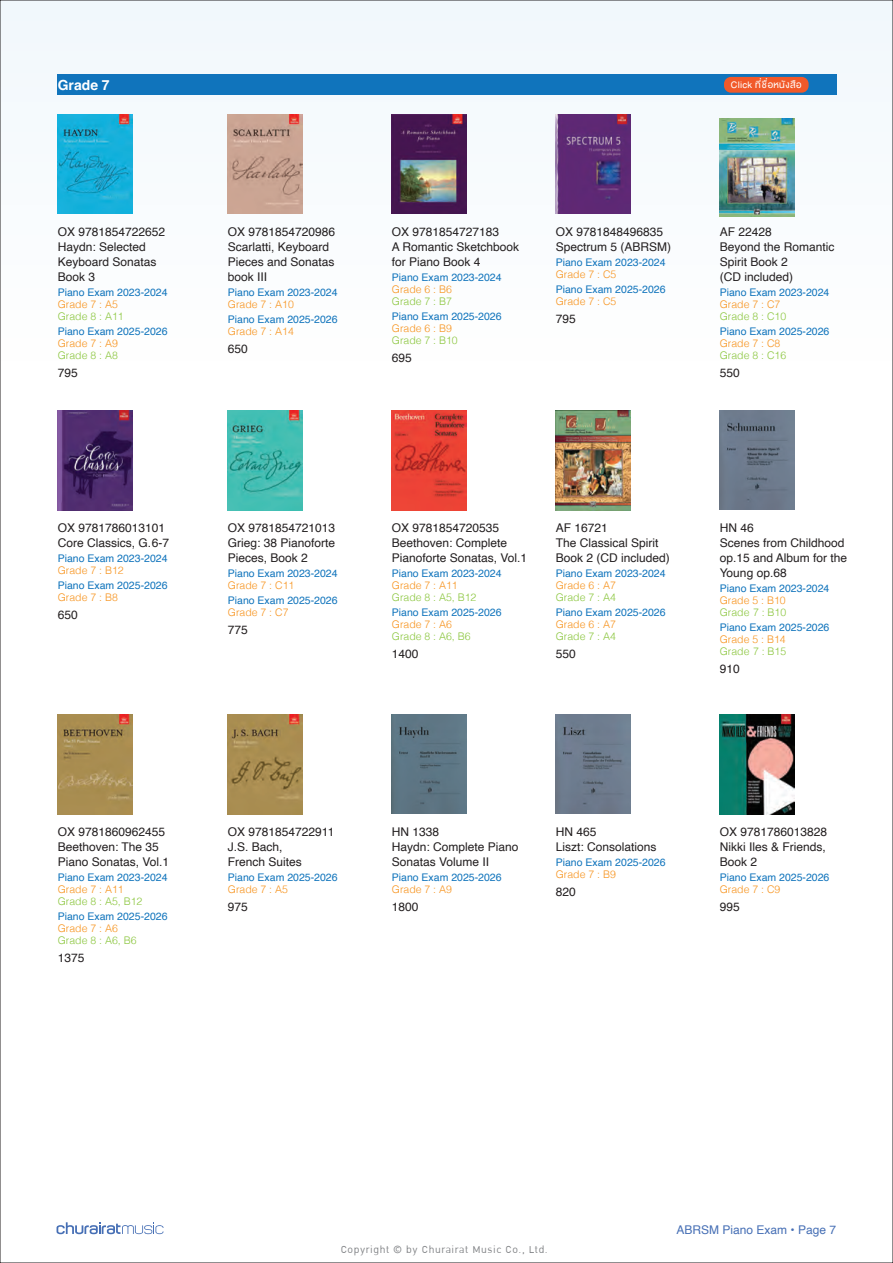
<style>
.page{position:relative;width:893px;height:1263px;background:#fff}
.page>*{position:absolute;margin:0;border:0;box-sizing:border-box;transform-origin:0 0}
.t1{font:700 13.95px "Helvetica";color:#fff}
.t2{font:13.8px "DB Ozone X";letter-spacing:.04em;color:#808285}
.t3{font:13.35px "DB Helvethaica X";letter-spacing:.025em;color:#fff}
.t4{font:12px/15px "Helvetica";color:#231f20}
.t5{font:12px "Helvetica";color:#466fb5}
.t6{font:10.5px "Helvetica";color:#1074bc}
.t7{font:300 10.5px "Helvetica";color:#f7931d}
.t8{font:300 10.5px "Helvetica";color:#8bc63e}
</style>
<div class="page">
<div style="left:0;top:0;width:893px;height:407px;background:#f9fcfe"></div>
<svg style="left:57px;top:1222px;width:106px;height:12px"></svg>
<div style="left:58px;top:75px;width:779px;height:20px;background:#1074bc"></div>
<img style="left:392px;top:115px;width:74px;height:99px">
<img style="left:58px;top:114px;width:74px;height:100px">
<img style="left:228px;top:114px;width:75px;height:100px">
<div style="left:724px;top:77px;width:85px;height:16px;background:#f15929;border-radius:7px"></div>
<img style="left:392px;top:411px;width:74px;height:99px">
<img style="left:58px;top:411px;width:74px;height:99px">
<img style="left:228px;top:411px;width:75px;height:99px">
<img style="left:720px;top:118px;width:74px;height:98px">
<img style="left:556px;top:411px;width:74px;height:99px">
<img style="left:720px;top:411px;width:74px;height:98px">
<img style="left:58px;top:715px;width:74px;height:99px">
<img style="left:556px;top:114px;width:74px;height:100px">
<img style="left:720px;top:715px;width:74px;height:99px">
<img style="left:228px;top:715px;width:75px;height:99px">
<img style="left:556px;top:715px;width:74px;height:98px">
<img style="left:392px;top:715px;width:74px;height:98px">
<p class="t1" style="left:58px;top:77px;width:53px">Grade 7</p>
<p class="t4" style="left:58px;top:224px;width:109px">OX 9781854722652<br>Haydn: Selected<br>Keyboard Sonatas<br>Book 3</p>
<p class="t6" style="left:58px;top:284px;width:111px">Piano Exam 2023-2024</p>
<p class="t7" style="left:58px;top:295px;width:62px">Grade 7 : A5</p>
<p class="t8" style="left:58px;top:307px;width:67px">Grade 8 : A11</p>
<p class="t6" style="left:58px;top:323px;width:111px">Piano Exam 2025-2026</p>
<p class="t7" style="left:58px;top:334px;width:62px">Grade 7 : A9</p>
<p class="t8" style="left:58px;top:346px;width:62px">Grade 8 : A8</p>
<p class="t4" style="left:58px;top:365px;width:22px">795</p>
<p class="t4" style="left:58px;top:521px;width:113px">OX 9781786013101<br>Core Classics, G.6-7</p>
<p class="t6" style="left:58px;top:550px;width:111px">Piano Exam 2023-2024</p>
<p class="t7" style="left:58px;top:561px;width:67px">Grade 7 : B12</p>
<p class="t6" style="left:58px;top:577px;width:111px">Piano Exam 2025-2026</p>
<p class="t7" style="left:58px;top:588px;width:62px">Grade 7 : B8</p>
<p class="t4" style="left:58px;top:608px;width:22px">650</p>
<p class="t3" style="left:731px;top:78px;width:72px">Click ที่ชื่อหนังสือ</p>
<p class="t4" style="left:228px;top:224px;width:109px">OX 9781854720986<br>Scarlatti, Keyboard<br>Pieces and Sonatas book III</p>
<p class="t6" style="left:228px;top:284px;width:111px">Piano Exam 2023-2024</p>
<p class="t7" style="left:228px;top:295px;width:67px">Grade 7 : A10</p>
<p class="t6" style="left:228px;top:311px;width:111px">Piano Exam 2025-2026</p>
<p class="t7" style="left:228px;top:322px;width:67px">Grade 7 : A14</p>
<p class="t4" style="left:228px;top:341px;width:22px">650</p>
<p class="t4" style="left:392px;top:224px;width:129px">OX 9781854727183<br>A Romantic Sketchbook for Piano Book 4</p>
<p class="t6" style="left:392px;top:269px;width:111px">Piano Exam 2023-2024</p>
<p class="t7" style="left:392px;top:280px;width:62px">Grade 6 : B6</p>
<p class="t8" style="left:392px;top:292px;width:62px">Grade 7 : B7</p>
<p class="t6" style="left:392px;top:308px;width:111px">Piano Exam 2025-2026</p>
<p class="t7" style="left:392px;top:319px;width:62px">Grade 6 : B9</p>
<p class="t8" style="left:392px;top:331px;width:67px">Grade 7 : B10</p>
<p class="t4" style="left:392px;top:350px;width:22px">695</p>
<p class="t4" style="left:556px;top:224px;width:117px">OX 9781848496835<br>Spectrum 5 (ABRSM)</p>
<p class="t6" style="left:556px;top:254px;width:111px">Piano Exam 2023-2024</p>
<p class="t7" style="left:556px;top:265px;width:62px">Grade 7 : C5</p>
<p class="t6" style="left:556px;top:281px;width:111px">Piano Exam 2025-2026</p>
<p class="t7" style="left:556px;top:292px;width:62px">Grade 7 : C5</p>
<p class="t4" style="left:556px;top:311px;width:22px">795</p>
<p class="t4" style="left:720px;top:224px;width:116px">AF 22428<br>Beyond the Romantic<br>Spirit Book 2<br>(CD included)</p>
<p class="t6" style="left:720px;top:284px;width:111px">Piano Exam 2023-2024</p>
<p class="t7" style="left:720px;top:295px;width:62px">Grade 7 : C7</p>
<p class="t8" style="left:720px;top:307px;width:68px">Grade 8 : C10</p>
<p class="t6" style="left:720px;top:323px;width:111px">Piano Exam 2025-2026</p>
<p class="t7" style="left:720px;top:334px;width:62px">Grade 7 : C8</p>
<p class="t8" style="left:720px;top:346px;width:68px">Grade 8 : C16</p>
<p class="t4" style="left:720px;top:365px;width:22px">550</p>
<p class="t4" style="left:228px;top:521px;width:109px;text-align:justify">OX 9781854721013<br>Grieg: 38 Pianoforte Pieces, Book 2</p>
<p class="t6" style="left:228px;top:565px;width:111px">Piano Exam 2023-2024</p>
<p class="t7" style="left:228px;top:576px;width:68px">Grade 7 : C11</p>
<p class="t6" style="left:228px;top:592px;width:111px">Piano Exam 2025-2026</p>
<p class="t7" style="left:228px;top:603px;width:62px">Grade 7 : C7</p>
<p class="t4" style="left:228px;top:623px;width:22px">775</p>
<p class="t4" style="left:392px;top:521px;width:137px">OX 9781854720535<br>Beethoven: Complete<br>Pianoforte Sonatas, Vol.1</p>
<p class="t6" style="left:392px;top:565px;width:111px">Piano Exam 2023-2024</p>
<p class="t7" style="left:392px;top:576px;width:67px">Grade 7 : A11</p>
<p class="t8" style="left:392px;top:588px;width:86px">Grade 8 : A5, B12</p>
<p class="t6" style="left:392px;top:604px;width:111px">Piano Exam 2025-2026</p>
<p class="t7" style="left:392px;top:615px;width:62px">Grade 7 : A6</p>
<p class="t8" style="left:392px;top:627px;width:80px">Grade 8 : A6, B6</p>
<p class="t4" style="left:392px;top:647px;width:28px">1400</p>
<p class="t4" style="left:556px;top:521px;width:116px">AF 16721<br>The Classical Spirit<br>Book 2 (CD included)</p>
<p class="t6" style="left:556px;top:565px;width:111px">Piano Exam 2023-2024</p>
<p class="t7" style="left:556px;top:576px;width:62px">Grade 6 : A7</p>
<p class="t8" style="left:556px;top:588px;width:62px">Grade 7 : A4</p>
<p class="t6" style="left:556px;top:604px;width:111px">Piano Exam 2025-2026</p>
<p class="t7" style="left:556px;top:615px;width:62px">Grade 6 : A7</p>
<p class="t8" style="left:556px;top:627px;width:62px">Grade 7 : A4</p>
<p class="t4" style="left:556px;top:647px;width:22px">550</p>
<p class="t4" style="left:720px;top:521px;width:129px">HN 46<br>Scenes from Childhood op.15 and Album for the<br>Young op.68</p>
<p class="t6" style="left:720px;top:580px;width:111px">Piano Exam 2023-2024</p>
<p class="t7" style="left:720px;top:591px;width:67px">Grade 5 : B10</p>
<p class="t8" style="left:720px;top:603px;width:68px">Grade 7 : B10</p>
<p class="t6" style="left:720px;top:619px;width:111px">Piano Exam 2025-2026</p>
<p class="t7" style="left:720px;top:630px;width:67px">Grade 5 : B14</p>
<p class="t8" style="left:720px;top:642px;width:68px">Grade 7 : B15</p>
<p class="t4" style="left:720px;top:662px;width:22px">910</p>
<p class="t4" style="left:58px;top:824px;width:113px">OX 9781860962455<br>Beethoven: The 35<br>Piano Sonatas, Vol.1</p>
<p class="t6" style="left:58px;top:869px;width:111px">Piano Exam 2023-2024</p>
<p class="t7" style="left:58px;top:880px;width:67px">Grade 7 : A11</p>
<p class="t8" style="left:58px;top:892px;width:86px">Grade 8 : A5, B12</p>
<p class="t6" style="left:58px;top:908px;width:111px">Piano Exam 2025-2026</p>
<p class="t7" style="left:58px;top:919px;width:62px">Grade 7 : A6</p>
<p class="t8" style="left:58px;top:931px;width:80px">Grade 8 : A6, B6</p>
<p class="t4" style="left:58px;top:950px;width:28px">1375</p>
<p class="t4" style="left:228px;top:824px;width:108px">OX 9781854722911<br>J.S. Bach,<br>French Suites</p>
<p class="t6" style="left:228px;top:869px;width:111px">Piano Exam 2025-2026</p>
<p class="t7" style="left:228px;top:880px;width:62px">Grade 7 : A5</p>
<p class="t4" style="left:228px;top:899px;width:22px">975</p>
<p class="t4" style="left:392px;top:824px;width:128px">HN 1338<br>Haydn: Complete Piano<br>Sonatas Volume II</p>
<p class="t6" style="left:392px;top:869px;width:111px">Piano Exam 2025-2026</p>
<p class="t7" style="left:392px;top:880px;width:62px">Grade 7 : A9</p>
<p class="t4" style="left:392px;top:899px;width:28px">1800</p>
<p class="t4" style="left:556px;top:824px;width:102px">HN 465<br>Liszt: Consolations</p>
<p class="t6" style="left:556px;top:854px;width:111px">Piano Exam 2025-2026</p>
<p class="t7" style="left:556px;top:865px;width:62px">Grade 7 : B9</p>
<p class="t4" style="left:556px;top:884px;width:22px">820</p>
<p class="t4" style="left:720px;top:824px;width:109px;text-align:justify">OX 9781786013828<br>Nikki Iles &amp; Friends, Book 2</p>
<p class="t6" style="left:720px;top:869px;width:111px">Piano Exam 2025-2026</p>
<p class="t7" style="left:720px;top:880px;width:62px">Grade 7 : C9</p>
<p class="t4" style="left:720px;top:899px;width:22px">995</p>
<p class="t2" style="left:341px;top:1241px;width:209px">Copyright © by Churairat Music Co., Ltd.</p>
<p class="t5" style="left:676px;top:1220px;width:161px">ABRSM Piano Exam • Page 7</p>
</div>
